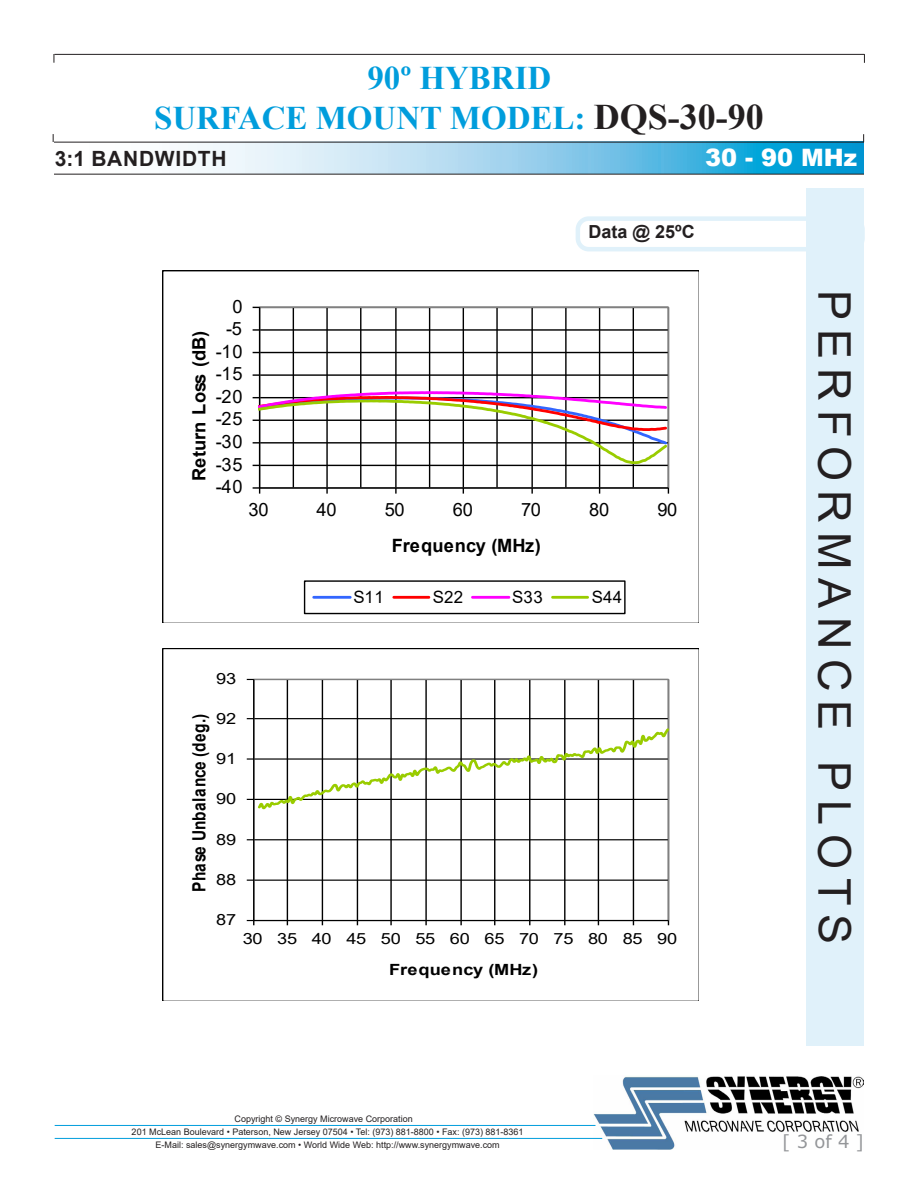
<style>
.page{position:relative;width:918px;height:1188px;background:#fff}
.page>*{position:absolute;margin:0;border:0;box-sizing:border-box;transform-origin:0 0}
.t1{font:45px "Arial";letter-spacing:.2em;color:#231f20}
.t2{font:700 33px/40.2px "Times New Roman";color:#009ddc;text-align:center}
.t3{font:900 24px "Arial";color:#fff}
.t4{font:700 21px "Arial";letter-spacing:.035em;color:#231f20}
.t5{font:18.3px "Arial";letter-spacing:.02em;color:#000}
.t6{font:700 18.3px "Arial";letter-spacing:.005em;color:#000}
.t7{font:700 18.15px "Arial";letter-spacing:.005em;color:#000;scale:.85 1}
.t8{font:700 18px "Arial";color:#231f20}
.t9{font:18px "Verdana";color:#939598}
.t10{font:16.95px "Arial";letter-spacing:.015em;color:#000}
.t11{font:15.45px "Arial";letter-spacing:-.02em;color:#000;scale:1.18 1}
.t12{font:700 15.45px "Arial";letter-spacing:.005em;color:#000;scale:1.18 1}
.t13{font:9px/12.8px "Arial";color:#231f20;text-align:center}
.s1{font-size:36px;color:#231f20}
</style>
<div class="page">
<svg style="left:54px;top:143px;width:810px;height:31px"></svg>
<hr style="left:54px;top:174px;width:810px;height:1px;background:#231f20">
<hr style="left:54px;top:54px;width:810px;height:1px;background:#231f20">
<hr style="left:54px;top:142px;width:810px;height:1px;background:#231f20">
<img style="left:593px;top:1076px;width:271px;height:73px">
<hr style="left:55px;top:1125px;width:540px;height:1px;background:#009ddc">
<hr style="left:55px;top:1138px;width:547px;height:1px;background:#009ddc">
<div style="left:576px;top:216px;width:289px;height:35px;border:4px solid #e0f1fa;border-radius:11px"></div>
<div style="left:806px;top:188px;width:58px;height:858px;background:#e0f1fa"></div>
<svg style="left:162px;top:270px;width:537px;height:353px"></svg>
<svg style="left:162px;top:648px;width:537px;height:353px"></svg>
<h2 class="t2" style="left:154px;top:57px;width:611px">90º HYBRID<br>SURFACE MOUNT MODEL: <span class="s1">DQS-30-90</span></h2>
<h3 class="t4" style="left:55px;top:143px;width:173px">3:1 BANDWIDTH</h3>
<h3 class="t3" style="left:705px;top:140px;width:153px">30 - 90 MHz</h3>
<p class="t5" style="left:232px;top:293px;width:12px">0</p>
<p class="t5" style="left:226px;top:316px;width:17px">-5</p>
<p class="t6" style="left:186px;top:481px;width:152px;rotate:-90deg">Return Loss (dB)</p>
<p class="t5" style="left:216px;top:339px;width:29px">-10</p>
<p class="t5" style="left:216px;top:361px;width:29px">-15</p>
<p class="t5" style="left:216px;top:384px;width:29px">-20</p>
<p class="t5" style="left:216px;top:406px;width:29px">-25</p>
<p class="t5" style="left:216px;top:429px;width:29px">-30</p>
<p class="t5" style="left:216px;top:452px;width:29px">-35</p>
<p class="t5" style="left:216px;top:474px;width:29px">-40</p>
<h3 class="t8" style="left:589px;top:219px;width:108px">Data @ 25ºC</h3>
<p class="t5" style="left:249px;top:496px;width:21px">30</p>
<p class="t5" style="left:317px;top:496px;width:21px">40</p>
<p class="t5" style="left:385px;top:496px;width:21px">50</p>
<p class="t5" style="left:453px;top:496px;width:21px">60</p>
<p class="t5" style="left:521px;top:496px;width:21px">70</p>
<p class="t5" style="left:589px;top:496px;width:21px">80</p>
<p class="t5" style="left:657px;top:496px;width:21px">90</p>
<p class="t6" style="left:392px;top:533px;width:151px">Frequency (MHz)</p>
<p class="t10" style="left:353px;top:585px;width:32px">S11</p>
<p class="t10" style="left:433px;top:585px;width:32px">S22</p>
<p class="t10" style="left:512px;top:585px;width:32px">S33</p>
<p class="t10" style="left:592px;top:585px;width:32px">S44</p>
<p class="t11" style="left:216px;top:668px;width:18px">93</p>
<p class="t11" style="left:216px;top:708px;width:18px">92</p>
<p class="t7" style="left:186px;top:892px;width:212px;rotate:-90deg">Phase Unbalance (deg.)</p>
<p class="t11" style="left:216px;top:748px;width:18px">91</p>
<p class="t11" style="left:216px;top:788px;width:18px">90</p>
<p class="t11" style="left:216px;top:828px;width:18px">89</p>
<p class="t11" style="left:216px;top:869px;width:18px">88</p>
<p class="t11" style="left:216px;top:909px;width:18px">87</p>
<p class="t11" style="left:243px;top:928px;width:370px">30 35 40 45 50 55 60 65 70 75 80 85 90</p>
<p class="t12" style="left:389px;top:958px;width:128px">Frequency (MHz)</p>
<p class="t13" style="left:235px;top:1113px;width:180px">Copyright © Synergy Microwave Corporation</p>
<p class="t13" style="left:132px;top:1125px;width:393px">201 McLean Boulevard • Paterson, New Jersey 07504 • Tel: (973) 881-8800 • Fax: (973) 881-8361<br>E-Mail: sales@synergymwave.com • World Wide Web: http://www.synergymwave.com</p>
<h1 class="t1" style="left:865px;top:290px;width:656px;rotate:90deg">PERFORMANCE PLOTS</h1>
<h3 class="t9" style="left:782px;top:1129px;width:83px">[ 3 of 4 ]</h3>
</div>
